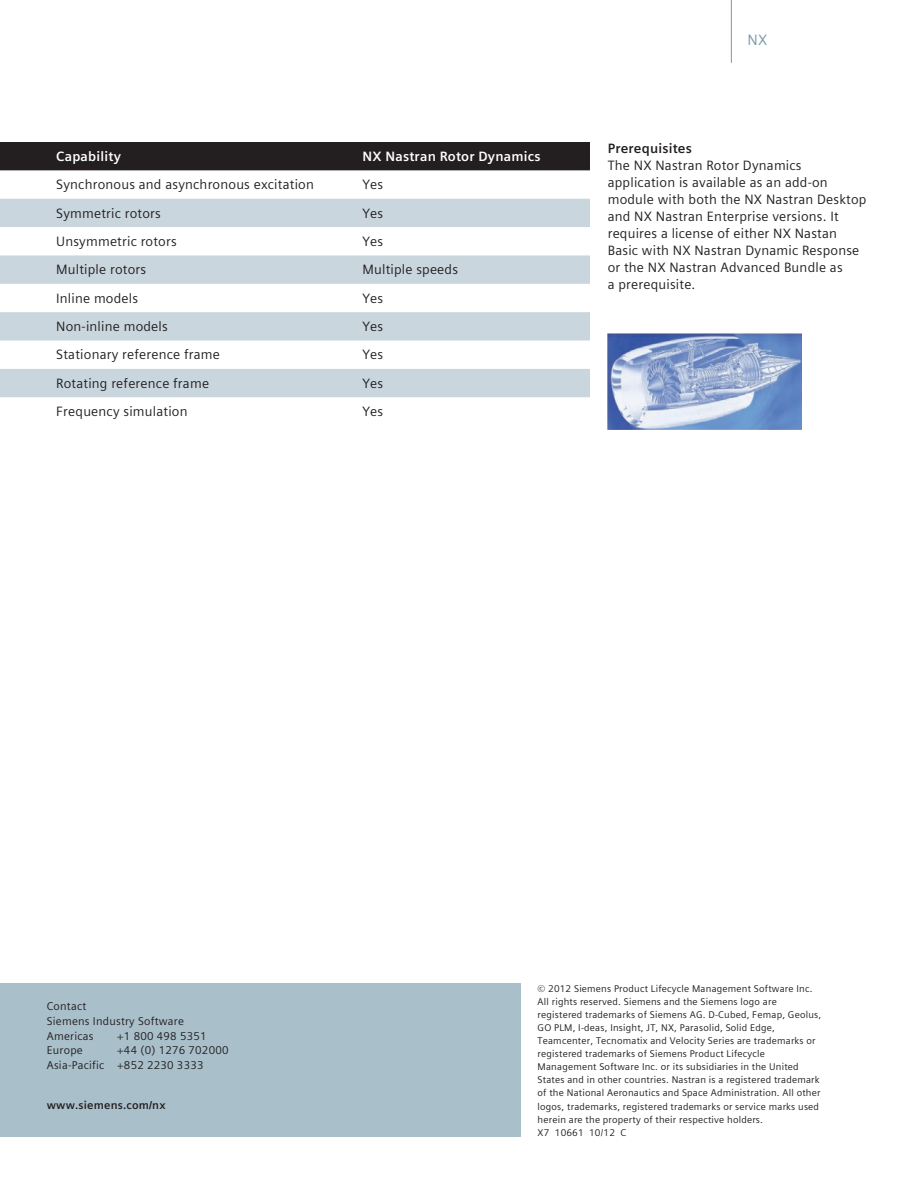
<style>
.page{position:relative;width:918px;height:1188px;background:#fff}
.page>*{position:absolute;margin:0;border:0;box-sizing:border-box;transform-origin:0 0}
.t1{font:15px "Siemens Sans Global";color:#7b99a9}
.t2{font:13.5px/17px "Siemens Sans Global";letter-spacing:.015em;color:#231f20}
.t3{font:700 13.5px "Siemens Sans Global";letter-spacing:.015em;color:#fff}
.t4{font:700 13.5px "Siemens Sans Global";letter-spacing:.015em;color:#231f20}
.t5{font:11.25px/14.9px "Siemens Sans Global";letter-spacing:.02em;color:#231f20}
.t6{font:700 11.25px "Siemens Sans Global";letter-spacing:.015em;color:#231f20}
.t7{font:9.75px/13px "Siemens Sans Global";letter-spacing:.02em;color:#231f20}
</style>
<div class="page">
<div style="left:0;top:984px;width:521px;height:153px;background:#a9bfca"></div>
<hr style="left:731px;top:0;width:1px;height:63px;background:#7b99a9">
<img style="left:608px;top:334px;width:193px;height:95px">
<div style="left:0;top:142px;width:590px;height:28px;background:#231f20"></div>
<svg style="left:0;top:199px;width:590px;height:198px;fill:#c9d6de"></svg>
<h2 class="t3" style="left:56px;top:146px;width:66px">Capability</h2>
<h2 class="t3" style="left:362px;top:146px;width:180px">NX Nastran Rotor Dynamics</h2>
<h2 class="t2" style="left:56px;top:176px;width:259px">Synchronous and asynchronous excitation</h2>
<h2 class="t2" style="left:362px;top:176px;width:22px">Yes</h2>
<h2 class="t2" style="left:56px;top:204px;width:106px">Symmetric rotors</h2>
<h2 class="t2" style="left:362px;top:204px;width:22px">Yes</h2>
<h2 class="t2" style="left:56px;top:233px;width:122px">Unsymmetric rotors</h2>
<h2 class="t2" style="left:362px;top:233px;width:22px">Yes</h2>
<h2 class="t2" style="left:56px;top:261px;width:91px">Multiple rotors</h2>
<h2 class="t2" style="left:362px;top:261px;width:97px">Multiple speeds</h2>
<h2 class="t2" style="left:56px;top:290px;width:83px">Inline models</h2>
<h2 class="t2" style="left:362px;top:290px;width:22px">Yes</h2>
<h2 class="t2" style="left:56px;top:318px;width:113px">Non-inline models</h2>
<h2 class="t2" style="left:362px;top:318px;width:22px">Yes</h2>
<h2 class="t2" style="left:56px;top:346px;width:165px">Stationary reference frame</h2>
<h2 class="t2" style="left:362px;top:346px;width:22px">Yes</h2>
<h2 class="t2" style="left:56px;top:375px;width:154px">Rotating reference frame</h2>
<h2 class="t2" style="left:362px;top:375px;width:22px">Yes</h2>
<h2 class="t2" style="left:56px;top:403px;width:133px">Frequency simulation</h2>
<h2 class="t2" style="left:362px;top:403px;width:22px">Yes</h2>
<h1 class="t1" style="left:748px;top:29px;width:21px">NX</h1>
<h2 class="t4" style="left:608px;top:138px;width:86px">Prerequisites</h2>
<p class="t2" style="left:608px;top:157px;width:260px">The NX Nastran Rotor Dynamics application is available as an add-on module with both the NX Nastran Desktop and NX Nastran Enterprise versions. It requires a license of either NX Nastan Basic with NX Nastran Dynamic Response or the NX Nastran Advanced Bundle as<br>a prerequisite.</p>
<p class="t5" style="left:47px;top:999px;width:139px">Contact<br>Siemens Industry Software<br>Americas</p>
<p class="t5" style="left:117px;top:1028px;width:91px">+1 800 498 5351</p>
<p class="t5" style="left:47px;top:1043px;width:183px;text-indent:71px">+44 (0) 1276 702000<br>Asia-Pacific +852 2230 3333</p>
<p class="t5" style="left:47px;top:1043px;width:38px">Europe</p>
<p class="t6" style="left:47px;top:1097px;width:120px">www.siemens.com/nx</p>
<p class="t7" style="left:538px;top:982px;width:285px">© 2012 Siemens Product Lifecycle Management Software Inc.<br>All rights reserved. Siemens and the Siemens logo are registered trademarks of Siemens AG. D-Cubed, Femap, Geolus, GO PLM, I-deas, Insight, JT, NX, Parasolid, Solid Edge, Teamcenter, Tecnomatix and Velocity Series are trademarks or registered trademarks of Siemens Product Lifecycle Management Software Inc. or its subsidiaries in the United States and in other countries. Nastran is a registered trademark of the National Aeronautics and Space Administration. All other logos, trademarks, registered trademarks or service marks used herein are the property of their respective holders.<br>X7 10661 10/12 C</p>
</div>
